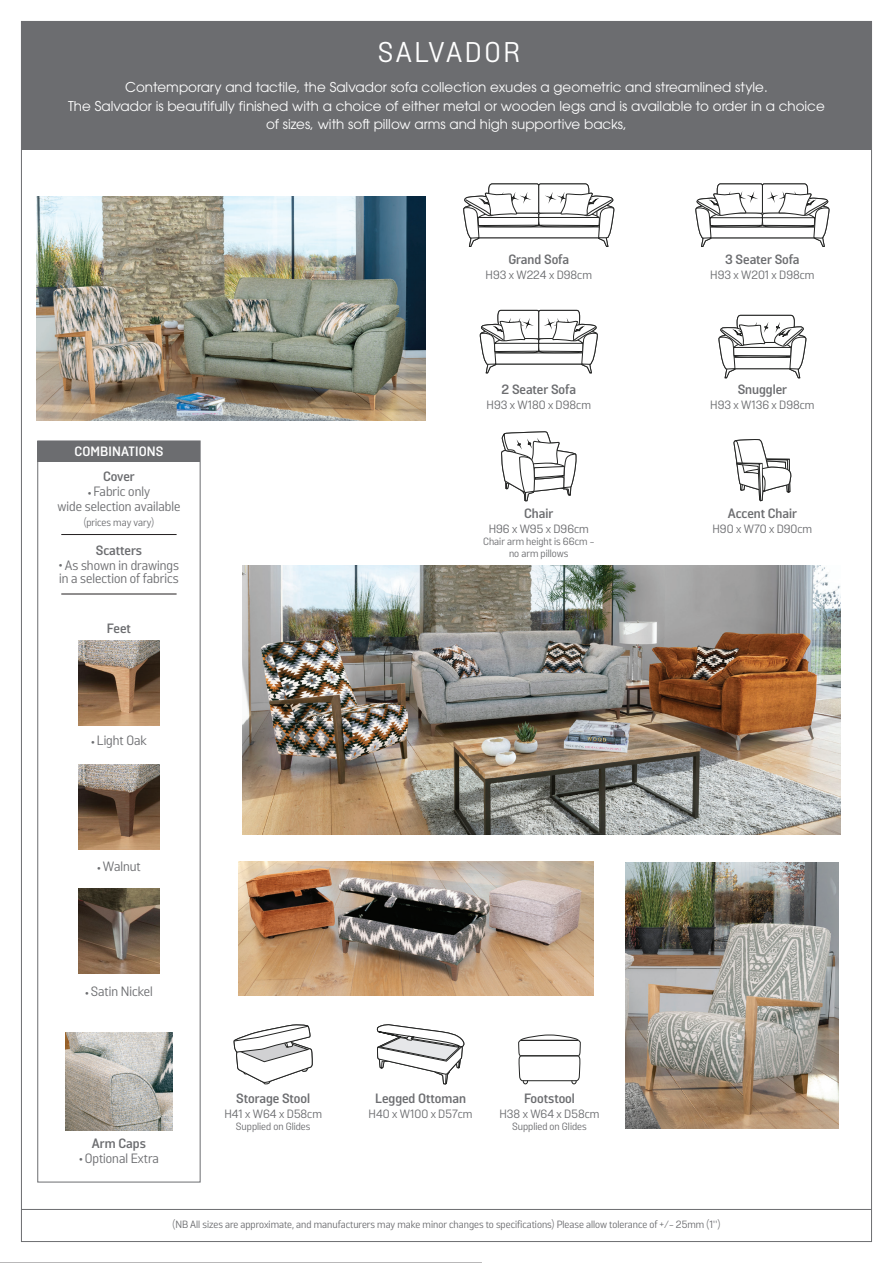
<style>
.page{position:relative;width:893px;height:1263px;background:#fff}
.page>*{position:absolute;margin:0;border:0;box-sizing:border-box;transform-origin:0 0}
.t1{font:28.5px "Argos";letter-spacing:.09em;color:#fff}
.t2{font:13.5px/18.8px "ITC Avant Garde Got Boo";color:#fff;text-align:center}
.t3{font:13.5px/15px "Argos";color:#6c6d70;text-align:center}
.t4{font:700 13.5px "Argos";letter-spacing:-.005em;color:#6c6d70}
.t5{font:700 13.5px "Argos";letter-spacing:.01em;color:#fff}
.t6{font:12px "Argos";color:#6c6d70}
.t7{font:10.5px/12px "Argos";color:#6c6d70;text-align:center}
.s1{font-family:"VAG Rounded Std";font-weight:900;font-size:7.5px}
</style>
<div class="page">
<div style="left:21px;top:21px;width:851px;height:129px;background:#6c6d70"></div>
<svg style="left:463px;top:184px;width:152px;height:63px"></svg>
<svg style="left:501px;top:431px;width:76px;height:70px"></svg>
<svg style="left:734px;top:439px;width:58px;height:62px"></svg>
<svg style="left:718px;top:315px;width:89px;height:63px"></svg>
<svg style="left:479px;top:310px;width:119px;height:63px"></svg>
<svg style="left:695px;top:184px;width:135px;height:63px"></svg>
<img style="left:242px;top:566px;width:599px;height:269px">
<img style="left:37px;top:196px;width:388px;height:225px">
<hr style="left:21px;top:1209px;width:851px;height:1px;background:#6c6d70">
<img style="left:238px;top:861px;width:356px;height:135px">
<div style="left:38px;top:441px;width:162px;height:21px;background:#6c6d70"></div>
<img style="left:66px;top:1032px;width:106px;height:98px">
<img style="left:79px;top:640px;width:80px;height:85px">
<img style="left:79px;top:764px;width:80px;height:85px">
<img style="left:79px;top:888px;width:80px;height:85px">
<hr style="left:61px;top:534px;width:116px;height:1px;background:#231f20">
<hr style="left:61px;top:594px;width:116px;height:1px;background:#231f20">
<hr style="left:0;top:1262px;width:482px;height:1px;background:#231f20">
<svg style="left:518px;top:1034px;width:63px;height:50px"></svg>
<hr style="left:521px;top:1040px;width:57px;height:1px;background:#242524">
<hr style="left:521px;top:1055px;width:57px;height:1px;background:#242524">
<svg style="left:377px;top:1024px;width:87px;height:60px"></svg>
<svg style="left:233px;top:1024px;width:80px;height:60px"></svg>
<img style="left:625px;top:863px;width:214px;height:265px">
<h1 class="t1" style="left:378px;top:35px;width:144px">SALVADOR</h1>
<p class="t2" style="left:68px;top:78px;width:758px">Contemporary and tactile, the Salvador sofa collection exudes a geometric and streamlined style.<br>The Salvador is beautifully finished with a choice of either metal or wooden legs and is available to order in a choice of sizes, with soft pillow arms and high supportive backs,</p>
<p class="t5" style="left:74px;top:443px;width:91px">COMBINATIONS</p>
<p class="t4" style="left:103px;top:469px;width:33px">Cover</p>
<p class="t3" style="left:58px;top:484px;width:124px"><span class="s1">•</span> Fabric only<br>wide selection available</p>
<p class="t7" style="left:84px;top:516px;width:72px">(prices may vary)</p>
<p class="t4" style="left:96px;top:542px;width:48px">Scatters</p>
<p class="t3" style="left:59px;top:558px;width:122px;line-height:13.5px;text-align:left"><span class="s1">•</span> As shown in drawings in a selection of fabrics</p>
<p class="t4" style="left:107px;top:620px;width:25px">Feet</p>
<p class="t3" style="left:91px;top:733px;width:57px"><span class="s1">•</span> Light Oak</p>
<p class="t3" style="left:97px;top:859px;width:45px"><span class="s1">•</span> Walnut</p>
<p class="t3" style="left:85px;top:983px;width:69px"><span class="s1">•</span> Satin Nickel</p>
<p class="t4" style="left:92px;top:1136px;width:55px">Arm Caps</p>
<p class="t3" style="left:79px;top:1151px;width:81px"><span class="s1">•</span> Optional Extra</p>
<p class="t4" style="left:236px;top:1090px;width:75px">Storage Stool</p>
<p class="t6" style="left:224px;top:1106px;width:99px">H41 x W64 x D58cm</p>
<p class="t7" style="left:236px;top:1120px;width:76px">Supplied on Glides</p>
<p class="t4" style="left:508px;top:252px;width:62px">Grand Sofa</p>
<p class="t6" style="left:486px;top:268px;width:108px">H93 x W224 x D98cm</p>
<p class="t4" style="left:502px;top:382px;width:76px">2 Seater Sofa</p>
<p class="t6" style="left:487px;top:398px;width:106px">H93 x W180 x D98cm</p>
<p class="t4" style="left:524px;top:506px;width:31px">Chair</p>
<p class="t6" style="left:489px;top:522px;width:102px">H96 x W95 x D96cm</p>
<p class="t7" style="left:483px;top:536px;width:113px">Chair arm height is 66cm - no arm pillows</p>
<p class="t4" style="left:375px;top:1090px;width:92px">Legged Ottoman</p>
<p class="t6" style="left:369px;top:1106px;width:106px">H40 x W100 x D57cm</p>
<p class="t4" style="left:524px;top:1090px;width:52px">Footstool</p>
<p class="t6" style="left:499px;top:1106px;width:101px">H38 x W64 x D58cm</p>
<p class="t7" style="left:512px;top:1120px;width:76px">Supplied on Glides</p>
<p class="t4" style="left:725px;top:252px;width:76px">3 Seater Sofa</p>
<p class="t6" style="left:710px;top:268px;width:106px">H93 x W201 x D98cm</p>
<p class="t4" style="left:738px;top:382px;width:51px">Snuggler</p>
<p class="t6" style="left:710px;top:398px;width:106px">H93 x W136 x D98cm</p>
<p class="t4" style="left:728px;top:506px;width:71px">Accent Chair</p>
<p class="t6" style="left:712px;top:522px;width:101px">H90 x W70 x D90cm</p>
<p class="t7" style="left:173px;top:1218px;width:549px">(NB All sizes are approximate, and manufacturers may make minor changes to specifications) Please allow tolerance of +/- 25mm (1”)</p>
</div>
